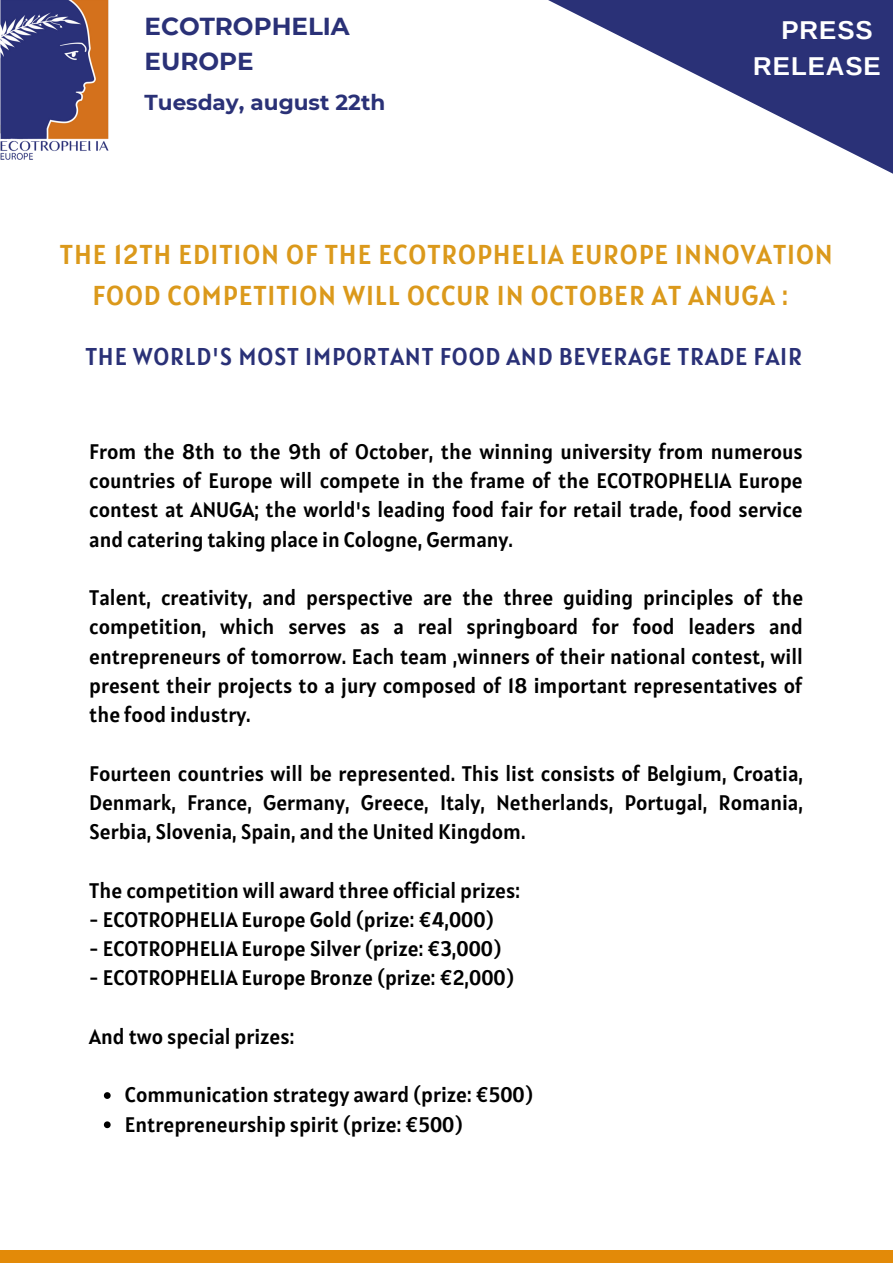
<style>
.page{position:relative;width:893px;height:1264px;background:#fff}
.page>*{position:absolute;margin:0;border:0;box-sizing:border-box;transform-origin:0 0}
.t1{font:27.15px/40.5px "Alatsi";letter-spacing:.035em;color:#db991b;text-align:center}
.t2{font:700 25.8px "Arimo";letter-spacing:.035em;color:#fff}
.t3{font:700 24.6px "Montserrat";color:#2a3177}
.t4{font:24.15px "Alatsi";letter-spacing:.035em;color:#2a3177}
.t5{font:700 21.6px "Montserrat";color:#2a3177}
.t6{font:21px/29.2px "Alatsi";color:#000;text-align:justify}
</style>
<div class="page">
<svg style="left:548px;top:0;width:344px;height:174px"></svg>
<div style="left:0;top:1250px;width:892px;height:12px;background:#e38a08"></div>
<svg style="left:104px;top:1092px;width:7px;height:6px"></svg>
<svg style="left:104px;top:1121px;width:7px;height:7px"></svg>
<img style="left:0;top:0;width:109px;height:160px">
<p class="t3" style="left:144px;top:12px;width:207px">ECOTROPHELIA</p>
<p class="t3" style="left:144px;top:46px;width:111px">EUROPE</p>
<p class="t5" style="left:144px;top:89px;width:242px">Tuesday, august 22th</p>
<p class="t2" style="left:781px;top:15px;width:93px">PRESS</p>
<p class="t2" style="left:753px;top:51px;width:129px">RELEASE</p>
<p class="t1" style="left:60px;top:234px;width:774px">THE 12TH EDITION OF THE ECOTROPHELIA EUROPE INNOVATION<br>FOOD COMPETITION WILL OCCUR IN OCTOBER AT ANUGA :</p>
<p class="t4" style="left:85px;top:340px;width:718px">THE WORLD'S MOST IMPORTANT FOOD AND BEVERAGE TRADE FAIR</p>
<p class="t6" style="left:89px;top:437px;width:715px">From the 8th to the 9th of October, the winning university from numerous countries of Europe will compete in the frame of the ECOTROPHELIA Europe contest at ANUGA; the world's leading food fair for retail trade, food service and catering taking place in Cologne, Germany.</p>
<p class="t6" style="left:89px;top:583px;width:715px">Talent, creativity, and perspective are the three guiding principles of the competition, which serves as a real springboard for food leaders and entrepreneurs of tomorrow. Each team ,winners of their national contest, will present their projects to a jury composed of 18 important representatives of the food industry.</p>
<p class="t6" style="left:89px;top:758px;width:715px">Fourteen countries will be represented. This list consists of Belgium, Croatia, Denmark, France, Germany, Greece, Italy, Netherlands, Portugal, Romania, Serbia, Slovenia, Spain, and the United Kingdom.</p>
<p class="t6" style="left:89px;top:875px;width:432px">The competition will award three official prizes:</p>
<p class="t6" style="left:89px;top:904px;width:406px">- ECOTROPHELIA Europe Gold (prize: €4,000)</p>
<p class="t6" style="left:89px;top:933px;width:413px">- ECOTROPHELIA Europe Silver (prize: €3,000)</p>
<p class="t6" style="left:89px;top:963px;width:426px">- ECOTROPHELIA Europe Bronze (prize: €2,000)</p>
<p class="t6" style="left:89px;top:1021px;width:206px">And two special prizes:</p>
<p class="t6" style="left:125px;top:1080px;width:409px">Communication strategy award (prize: €500)</p>
<p class="t6" style="left:125px;top:1109px;width:339px">Entrepreneurship spirit (prize: €500)</p>
</div>
